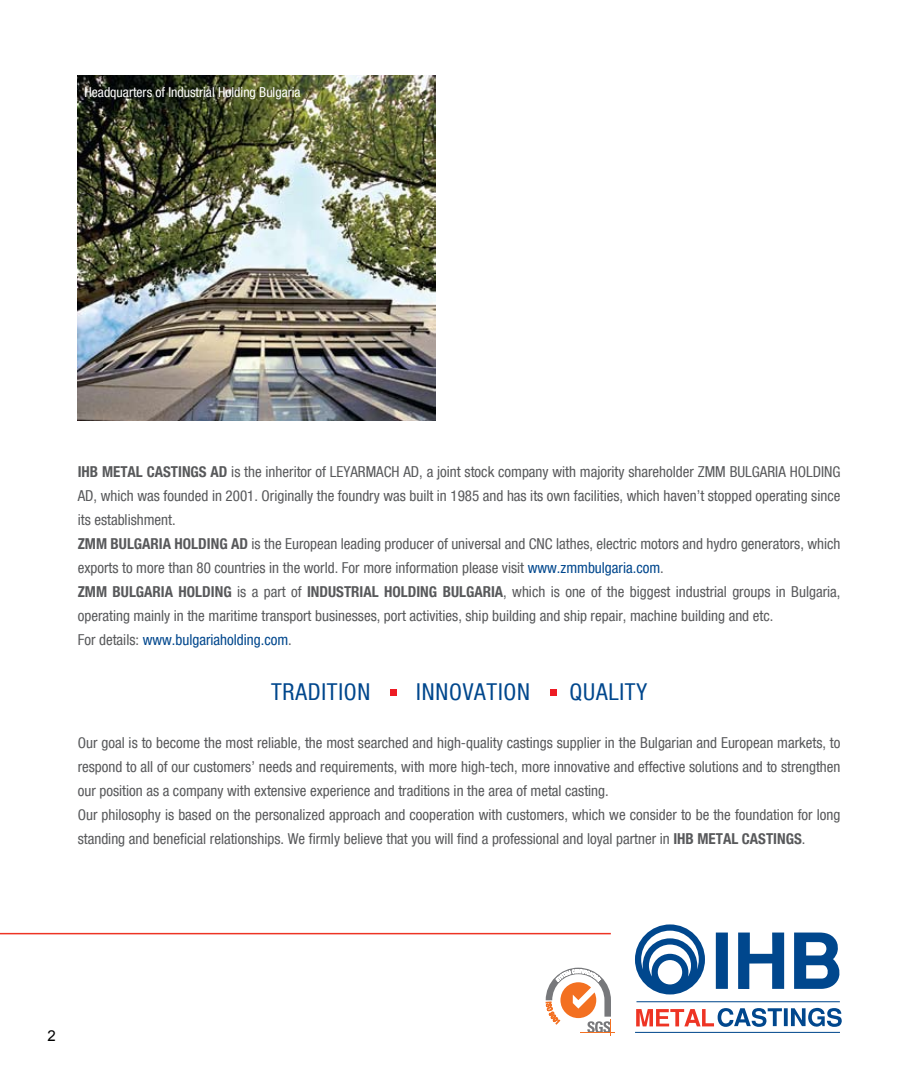
<style>
.page{position:relative;width:906px;height:1089px;background:#fff}
.page>*{position:absolute;margin:0;border:0;box-sizing:border-box;transform-origin:0 0}
.t1{font:25.5px "Helv Cyr Condensed";letter-spacing:.03em;color:#00478d}
.t2{font:16.5px/24px "Helv Cyr Condensed";color:#58595b}
.t3{font:15px "Helv Cyr Condensed";color:#fff}
.t4{font:15px "Arial";color:#000}
.s1{font-weight:700}
.s2{color:#00478d}
</style>
<div class="page">
<div style="left:390px;top:689px;width:6px;height:7px;background:#ed1c24"></div>
<div style="left:550px;top:689px;width:6px;height:7px;background:#ed1c24"></div>
<svg style="left:716px;top:932px;width:123px;height:57px"></svg>
<svg style="left:635px;top:924px;width:70px;height:70px"></svg>
<svg style="left:636px;top:1007px;width:206px;height:19px"></svg>
<hr style="left:636px;top:1001px;width:204px;height:1px;background:#00478d">
<hr style="left:635px;top:1031px;width:205px;height:1px;background:#00478d">
<hr style="left:580px;top:1032px;width:35px;height:1px;background:#f37021">
<svg style="left:545px;top:967px;width:66px;height:68px"></svg>
<img style="left:78px;top:76px;width:357px;height:344px">
<hr style="left:0;top:932px;width:611px;height:2px;background:#ee3424">
<p class="t3" style="left:85px;top:84px;width:218px">Headquarters of Industrial Holding Bulgaria</p>
<p class="t2" style="left:78px;top:459px;width:764px;text-indent:754px">G AD , which was founded in 2001. Originally the foundry was built in 1985 and has its own facilities, which haven’t stopped operating since its establishment.<br><span class="s1">ZMM BULGARIA HOLDING AD</span> is the European leading producer of universal and CNC lathes, electric motors and hydro generators, which exports to more than 80 countries in the world. For more information please visit <span class="s2">www.zmmbulgaria.com</span>.<br><span class="s1">ZMM BULGARIA HOLDING</span> is a part of <span class="s1">INDUSTRIAL HOLDING BULGARIA</span>, which is one of the biggest industrial groups in Bulgaria, operating mainly in the maritime transport businesses, port activities, ship building and ship repair, machine building and etc.<br>For details: <span class="s2">www.bulgariaholding.com</span>.</p>
<h1 class="t1" style="left:271px;top:678px;width:101px">tradition</h1>
<h1 class="t1" style="left:416px;top:678px;width:115px">innovation</h1>
<h1 class="t1" style="left:569px;top:678px;width:79px">quality</h1>
<p class="t2" style="left:78px;top:730px;width:764px">Our goal is to become the most reliable, the most searched and high-quality castings supplier in the Bulgarian and European markets, to respond to all of our customers’ needs and requirements, with more high-tech, more innovative and effective solutions and to strengthen our position as a company with extensive experience and traditions in the area of metal casting.<br>Our philosophy is based on the personalized approach and cooperation with customers, which we consider to be the foundation for long standing and beneficial relationships. We firmly believe that you will find a professional and loyal partner in <span class="s1">IHB METAL CASTINGS</span>.</p>
<p class="t2" style="left:78px;top:459px;width:690px"><span class="s1">IHB METAL CASTINGS AD</span> is the inheritor of LEYARMACH AD , a joint stock company with majority shareholder ZMM BULGARIA</p>
<p class="t2" style="left:789px;top:459px;width:16px">HOLDIN</p>
<p class="t4" style="left:47px;top:1025px;width:10px">2</p>
</div>
